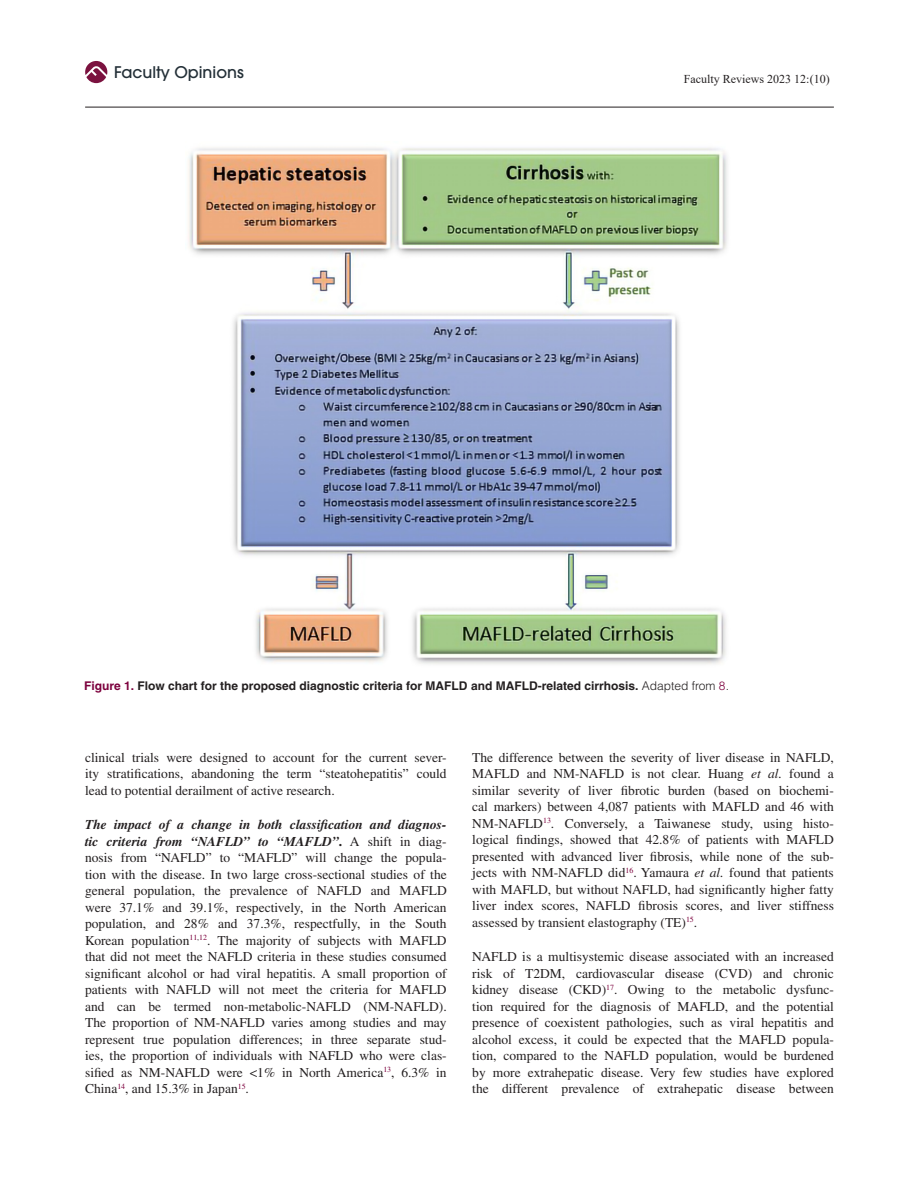
<style>
.page{position:relative;width:919px;height:1188px;background:#fff}
.page>*{position:absolute;margin:0;border:0;box-sizing:border-box;transform-origin:0 0}
.t1{font:500 15.9px "Avant Garde";color:#232f37}
.Main_text_1{font:13.5px/16.5px "Times";color:#231f20;text-align:justify}
.Figure_caption{font:700 12px "Helvetica";color:#231f20}
.t2{font:12px "Times New Roman";color:#231f20}
.s1{color:#7c003d}
.s2{font-weight:300}
.s3{font-weight:300;color:#7c003d}
.s4{font-weight:700;font-style:italic}
.s5{font-weight:700}
.s6{font-style:italic}
</style>
<div class="page">
<hr style="left:85px;top:107px;width:748px;height:1px;background:#231f20">
<svg style="left:85px;top:61px;width:22px;height:22px"></svg>
<img style="left:188px;top:147px;width:540px;height:517px">
<p class="t1" style="left:114px;top:62px;width:131px">Faculty Opinions</p>
<p class="t2" style="left:683px;top:70px;width:147px">Faculty Reviews 2023 12:(10)</p>
<p class="Figure_caption" style="left:84px;top:678px;width:646px"><span class="s1">Figure 1.</span> Flow chart for the proposed diagnostic criteria for MAFLD and MAFLD-related cirrhosis. <span class="s2">Adapted from</span> <span class="s3">8</span><span class="s2">.</span></p>
<p class="Main_text_1" style="left:85px;top:749px;width:363px">clinical trials were designed to account for the current sever&shy;ity stratifications, abandoning the term “steatohepatitis” could lead to potential derailment of active research.</p>
<p class="Main_text_1" style="left:85px;top:817px;width:363px"><span class="s4">The impact of a change in both classification and diagnos&shy;tic criteria from “NAFLD” to “MAFLD”</span><span class="s5">.</span> A shift in diag&shy;nosis from “NAFLD” to “MAFLD” will change the popula&shy;tion with the disease. In two large cross-sectional studies of the general population, the prevalence of NAFLD and MAFLD were 37.1% and 39.1%, respectively, in the North American population, and 28% and 37.3%, respectfully, in the South Korean population<sup>11</sup><sup>,</sup><sup>12</sup>. The majority of subjects with MAFLD that did not meet the NAFLD criteria in these studies consumed significant alcohol or had viral hepatitis. A small proportion of patients with NAFLD will not meet the criteria for MAFLD and can be termed non-metabolic-NAFLD (NM-NAFLD).<br>The proportion of NM-NAFLD varies among studies and may represent true population differences; in three separate stud&shy;ies, the proportion of individuals with NAFLD who were clas&shy;sified as NM-NAFLD were &lt;1% in North America<sup>13</sup>, 6.3% in China<sup>14</sup>, and 15.3% in Japan<sup>15</sup>.</p>
<p class="Main_text_1" style="left:472px;top:749px;width:363px">The difference between the severity of liver disease in NAFLD, MAFLD and NM-NAFLD is not clear. Huang <span class="s6">et al.</span> found a similar severity of liver fibrotic burden (based on biochemi&shy;cal markers) between 4,087 patients with MAFLD and 46 with NM-NAFLD<sup>13</sup>. Conversely, a Taiwanese study, using histo&shy;logical findings, showed that 42.8% of patients with MAFLD presented with advanced liver fibrosis, while none of the sub&shy;jects with NM-NAFLD did<sup>16</sup>. Yamaura <span class="s6">et al.</span> found that patients with MAFLD, but without NAFLD, had significantly higher fatty liver index scores, NAFLD fibrosis scores, and liver stiffness assessed by transient elastography (TE)<sup>15</sup>.</p>
<p class="Main_text_1" style="left:472px;top:949px;width:363px">NAFLD is a multisystemic disease associated with an increased risk of T2DM, cardiovascular disease (CVD) and chronic kidney disease (CKD)<sup>17</sup>. Owing to the metabolic dysfunc&shy;tion required for the diagnosis of MAFLD, and the potential presence of coexistent pathologies, such as viral hepatitis and alcohol excess, it could be expected that the MAFLD popula&shy;tion, compared to the NAFLD population, would be burdened by more extrahepatic disease. Very few studies have explored the different prevalence of extrahepatic disease between</p>
</div>
